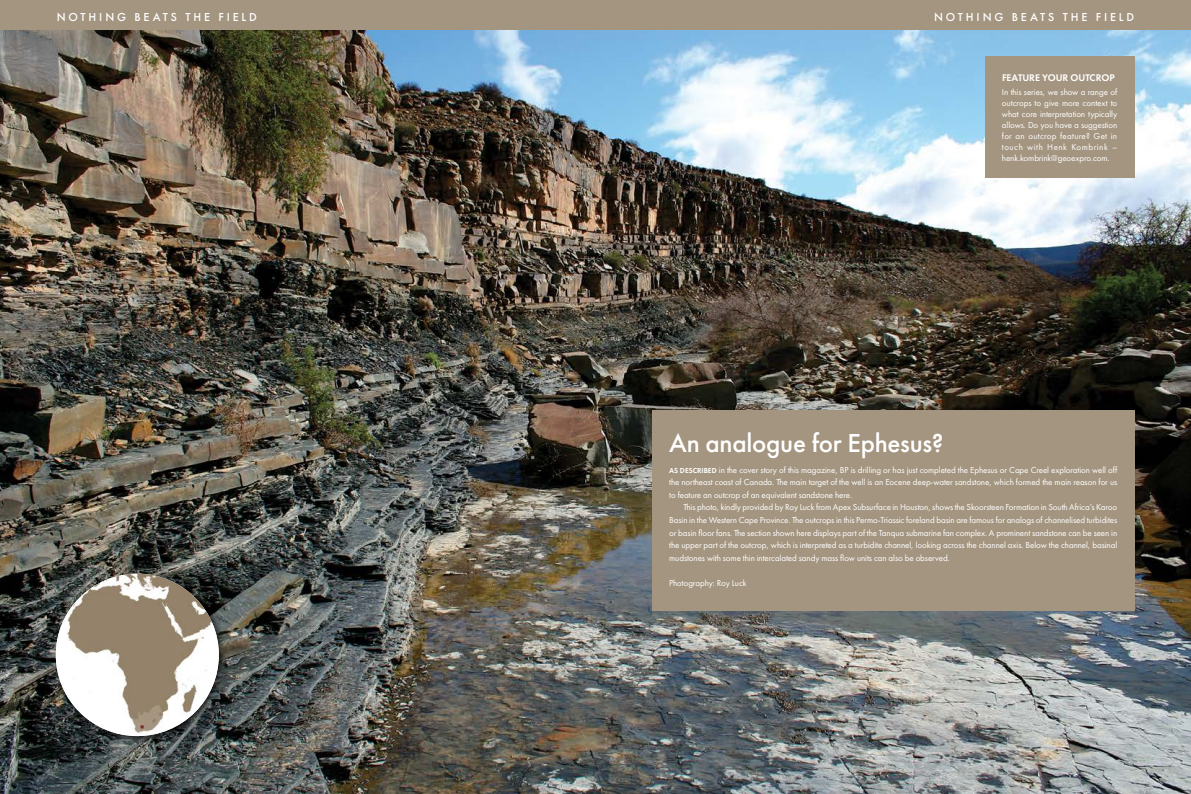
<style>
.page{position:relative;width:1191px;height:794px;background:#fff}
.page>*{position:absolute;margin:0;border:0;box-sizing:border-box;transform-origin:0 0}
.t1{font:500 27px "Futura PT";letter-spacing:-.01em;color:#fff}
.t2{font:500 12px "Futura PT";letter-spacing:.235em;color:#fff}
.t3{font:600 10px "Futura PT";color:#fff}
.t4{font:9px/12.6px "Futura PT";letter-spacing:-.01em;color:#fff;text-align:justify}
.s1{font-weight:600;font-size:7.5px}
</style>
<div class="page">
<img style="left:0;top:29px;width:1191px;height:765px">
<div style="left:0;top:0;width:1191px;height:29px;background:#a49580"></div>
<div style="left:652px;top:410px;width:482px;height:201px;background:#a49580"></div>
<div style="left:51px;top:569px;width:177px;height:176px;background:#000;opacity:.75"></div>
<img style="left:56px;top:573px;width:163px;height:163px">
<div style="left:985px;top:57px;width:149px;height:121px;background:#a49580"></div>
<h2 class="t2" style="left:57px;top:10px;width:105px">LOREM YPSUM</h2>
<h2 class="t2" style="left:1030px;top:10px;width:105px">LOREM YPSUM</h2>
<h2 class="t2" style="left:57px;top:10px;width:202px">NOTHING BEATS THE FIELD</h2>
<h2 class="t2" style="left:934px;top:10px;width:202px">NOTHING BEATS THE FIELD</h2>
<p class="t3" style="left:1002px;top:72px;width:114px">FEATURE YOUR OUTCROP</p>
<p class="t4" style="left:1002px;top:87px;width:117px;line-height:11px">In this series, we show a range of outcrops to give more context to what core interpretation typically allows. Do you have a suggestion for an outcrop feature? Get in touch with Henk Kombrink – henk.kombrink@geoexpro.com.</p>
<h1 class="t1" style="left:669px;top:426px;width:276px">An analogue for Ephesus?</h1>
<p class="t4" style="left:669px;top:463px;width:449px"><span class="s1">AS DESCRIBED</span> in the cover story of this magazine, BP is drilling or has just completed the Ephesus or Cape Creel exploration well off the northeast coast of Canada. The main target of the well is an Eocene deep-water sandstone, which formed the main reason for us to feature an outcrop of an equivalent sandstone here.</p>
<p class="t4" style="left:669px;top:501px;width:449px;text-indent:14px">This photo, kindly provided by Roy Luck from Apex Subsurface in Houston, shows the Skoorsteen Formation in South Africa’s Karoo Basin in the Western Cape Province. The outcrops in this Permo-Triassic foreland basin are famous for analogs of channelised turbidites or basin floor fans. The section shown here displays part of the Tanqua submarine fan complex. A prominent sandstone can be seen in the upper part of the outcrop, which is interpreted as a turbidite channel, looking across the channel axis. Below the channel, basinal mudstones with some thin intercalated sandy mass flow units can also be observed.</p>
<p class="t4" style="left:669px;top:577px;width:79px">Photography: Roy Luck</p>
</div>
